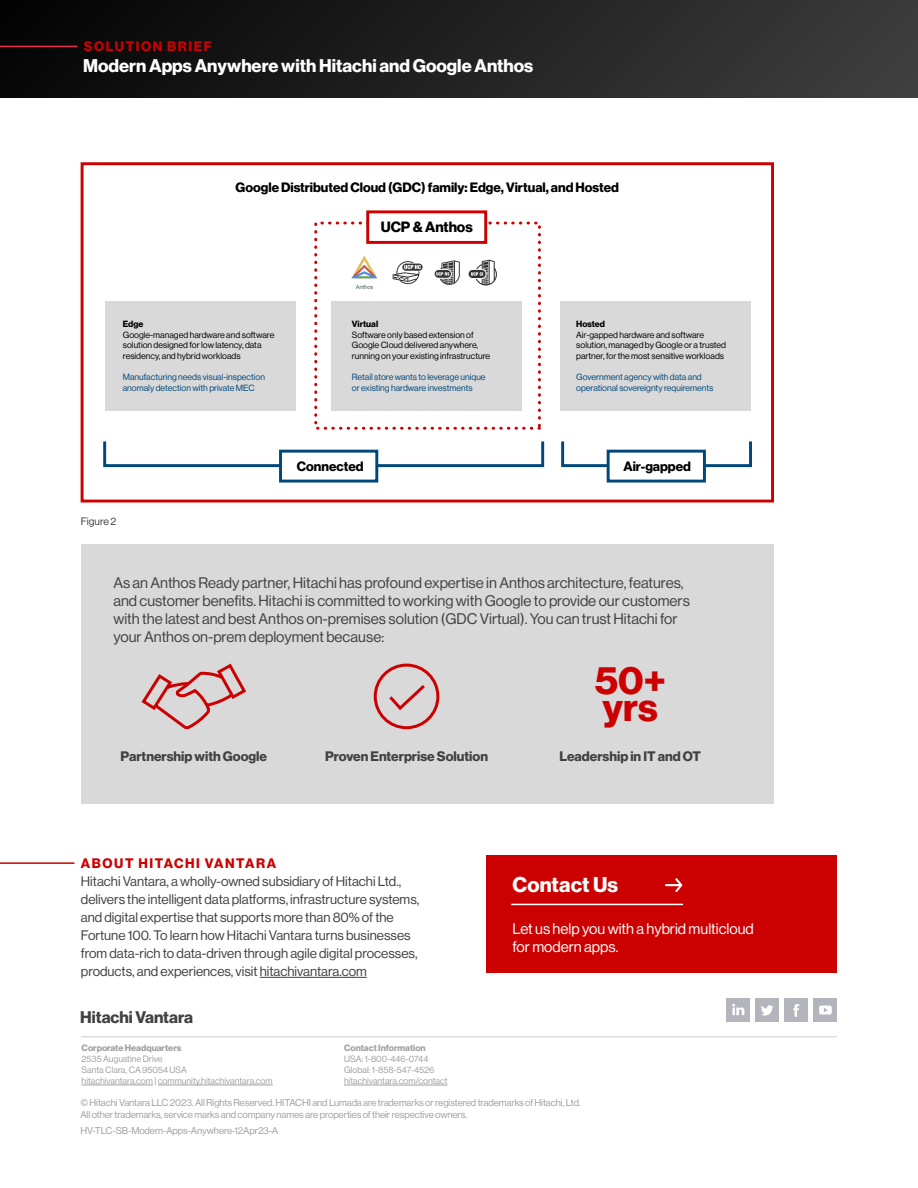
<style>
.page{position:relative;width:918px;height:1188px;background:#fff}
.page>*{position:absolute;margin:0;border:0;box-sizing:border-box;transform-origin:0 0}
.t1{font:39px "N Haas Grotesk DS Pro 75 Bd";color:#c00}
.t2{font:21px "N Haas Grotesk DS Pro 75 Bd";letter-spacing:.005em;color:#fff}
.t3{font:18px "N Haas Grotesk DS Pro 75 Bd";color:#fff}
.t4{font:16.5px "N Haas Grotesk DS Pro 75 Bd";color:#414141}
.t5{font:15px/18px "N Haas Grotesk DS Pro 55 Rg";color:#414141}
.t6{font:15px/18px "N Haas Grotesk DS Pro 55 Rg";color:#fff}
.t7{font:14.55px "N Haas Grotesk DS Pro 75 Bd";color:#000}
.t8{font:13.5px/18px "N Haas Grotesk DS Pro 55 Rg";color:#414141}
.t9{font:13.5px "N Haas Grotesk DS Pro 75 Bd";color:#414141}
.t10{font:13.5px "N Haas Grotesk DS Pro 75 Bd";letter-spacing:.115em;color:#c00}
.t11{font:13.35px "N Haas Grotesk DS Pro 75 Bd";color:#000}
.t12{font:10.5px "N Haas Grotesk DS Pro 55 Rg";color:#414141}
.t13{font:9.75px/12px "N Haas Grotesk DS Pro 55 Rg";letter-spacing:-.01em;color:#a0a0a0}
.t14{font:9px/10.8px "N Haas Grotesk DS Pro 55 Rg";color:#a0a0a0}
.t15{font:9px "N Haas Grotesk DS Pro 75 Bd";color:#a0a0a0}
.t16{font:8.85px/10.5px "N Haas Grotesk DS Pro 55 Rg";color:#000}
.t17{font:8.85px/10.5px "N Haas Grotesk DS Pro 55 Rg";color:#00477b}
.t18{font:8.85px "N Haas Grotesk DS Pro 75 Bd";color:#000}
</style>
<div class="page">
<div style="left:0;top:0;width:918px;height:98px;background:linear-gradient(to right,#040404,#3d3d3d)"></div>
<hr style="left:81px;top:1036px;width:756px;height:1px;background:#d0d0d0">
<div style="left:785px;top:999px;width:23px;height:23px;background:#b4b4bc"></div>
<svg style="left:793px;top:1004px;width:6px;height:13px"></svg>
<div style="left:726px;top:999px;width:24px;height:23px;background:#b4b4bc"></div>
<svg style="left:732px;top:1004px;width:12px;height:11px"></svg>
<div style="left:756px;top:999px;width:23px;height:23px;background:#b4b4bc"></div>
<svg style="left:761px;top:1005px;width:12px;height:11px"></svg>
<div style="left:814px;top:999px;width:23px;height:23px;background:#b4b4bc"></div>
<svg style="left:819px;top:1006px;width:13px;height:8px"></svg>
<hr style="left:0;top:46px;width:77px;height:1px;background:#ed2b4e">
<hr style="left:82px;top:1085px;width:71px;height:1px;background:#a0a0a0">
<hr style="left:158px;top:1085px;width:115px;height:1px;background:#a0a0a0">
<hr style="left:344px;top:1085px;width:103px;height:1px;background:#a0a0a0">
<div style="left:81px;top:544px;width:692px;height:260px;background:#d9d9d9"></div>
<hr style="left:0;top:862px;width:74px;height:2px;background:#c00">
<hr style="left:260px;top:977px;width:107px;height:1px;background:#414141">
<div style="left:486px;top:855px;width:351px;height:118px;background:#c00"></div>
<hr style="left:511px;top:904px;width:172px;height:1px;background:#fff">
<svg style="left:665px;top:878px;width:17px;height:14px"></svg>
<div style="left:81px;top:162px;width:693px;height:341px;border:3px solid #c00"></div>
<div style="left:105px;top:301px;width:191px;height:110px;background:#d9d9d9"></div>
<div style="left:331px;top:301px;width:191px;height:110px;background:#d9d9d9"></div>
<div style="left:560px;top:301px;width:191px;height:110px;background:#d9d9d9"></div>
<div style="left:561px;top:440px;width:191px;height:27px;border:3px solid #00477b"></div>
<div style="left:608px;top:451px;width:96px;height:30px;background:#fff"></div>
<div style="left:607px;top:450px;width:99px;height:33px;border:3px solid #00477b"></div>
<div style="left:314px;top:222px;width:227px;height:208px;border:3px dashed #c00"></div>
<div style="left:368px;top:212px;width:118px;height:30px;background:#fff"></div>
<div style="left:366px;top:210px;width:121px;height:34px;border:3px solid #c00"></div>
<svg style="left:393px;top:261px;width:30px;height:24px"></svg>
<svg style="left:469px;top:260px;width:28px;height:26px"></svg>
<img style="left:351px;top:256px;width:27px;height:34px">
<svg style="left:435px;top:260px;width:25px;height:25px"></svg>
<div style="left:103px;top:440px;width:441px;height:27px;border:3px solid #00477b"></div>
<div style="left:281px;top:451px;width:96px;height:30px;background:#fff"></div>
<div style="left:279px;top:450px;width:99px;height:33px;border:3px solid #00477b"></div>
<svg style="left:141px;top:663px;width:106px;height:67px"></svg>
<svg style="left:373px;top:663px;width:67px;height:67px"></svg>
<p class="t10" style="left:84px;top:38px;width:130px">SOLUTION BRIEF</p>
<h3 class="t3" style="left:83px;top:55px;width:452px">Modern Apps Anywhere with Hitachi and Google Anthos</h3>
<p class="t11" style="left:236px;top:179px;width:385px">Google Distributed Cloud (GDC) family: Edge, Virtual, and Hosted</p>
<p class="t7" style="left:381px;top:218px;width:94px">UCP &amp; Anthos</p>
<p class="t18" style="left:123px;top:319px;width:22px">Edge</p>
<p class="t16" style="left:123px;top:329px;width:153px">Google-managed hardware and software solution designed for low latency, data residency, and hybrid workloads</p>
<p class="t17" style="left:123px;top:372px;width:144px">Manufacturing needs visual-inspection anomaly detection with private MEC</p>
<p class="t18" style="left:352px;top:319px;width:28px">Virtual</p>
<p class="t16" style="left:352px;top:329px;width:140px">Software only based extension of<br>Google Cloud delivered anywhere, running on your existing infrastructure</p>
<p class="t17" style="left:352px;top:372px;width:135px">Retail store wants to leverage unique or existing hardware investments</p>
<p class="t12" style="left:81px;top:516px;width:37px">Figure 2</p>
<p class="t11" style="left:297px;top:458px;width:68px">Connected</p>
<p class="t18" style="left:576px;top:319px;width:30px">Hosted</p>
<p class="t16" style="left:576px;top:329px;width:151px">Air-gapped hardware and software solution, managed by Google or a trusted partner, for the most sensitive workloads</p>
<p class="t17" style="left:576px;top:372px;width:139px">Government agency with data and operational sovereignty requirements</p>
<p class="t11" style="left:623px;top:458px;width:69px">Air-gapped</p>
<p class="t5" style="left:113px;top:574px;width:578px">As an Anthos Ready partner, Hitachi has profound expertise in Anthos architecture, features, and customer benefits. Hitachi is committed to working with Google to provide our customers with the latest and best Anthos on-premises solution (GDC Virtual). You can trust Hitachi for your Anthos on-prem deployment because:</p>
<h1 class="t1" style="left:595px;top:657px;width:73px">50+</h1>
<h1 class="t1" style="left:603px;top:684px;width:57px">yrs</h1>
<p class="t9" style="left:121px;top:749px;width:148px">Partnership with Google</p>
<p class="t9" style="left:325px;top:749px;width:164px">Proven Enterprise Solution</p>
<p class="t9" style="left:560px;top:749px;width:143px">Leadership in IT and OT</p>
<p class="t10" style="left:81px;top:855px;width:197px">ABOUT HITACHI VANTARA</p>
<p class="t8" style="left:81px;top:872px;width:340px">Hitachi Vantara, a wholly-owned subsidiary of Hitachi Ltd., delivers the intelligent data platforms, infrastructure systems, and digital expertise that supports more than 80% of the Fortune 100. To learn how Hitachi Vantara turns businesses from data-rich to data-driven through agile digital processes, products, and experiences, visit hitachivantara.com</p>
<h2 class="t2" style="left:512px;top:872px;width:107px">Contact Us</h2>
<p class="t6" style="left:512px;top:920px;width:243px">Let us help you with a hybrid multicloud for modern apps.</p>
<p class="t4" style="left:80px;top:1008px;width:115px">Hitachi Vantara</p>
<p class="t15" style="left:82px;top:1043px;width:101px">Corporate Headquarters</p>
<p class="t14" style="left:82px;top:1054px;width:193px">2535 Augustine Drive<br>Santa Clara, CA 95054 USA<br>hitachivantara.com | community.hitachivantara.com</p>
<p class="t15" style="left:344px;top:1043px;width:83px">Contact Information</p>
<p class="t14" style="left:344px;top:1054px;width:105px">USA: 1-800-446-0744<br>Global: 1-858-547-4526 hitachivantara.com/contact</p>
<p class="t13" style="left:80px;top:1096px;width:502px">© Hitachi Vantara LLC 2023. All Rights Reserved. HITACHI and Lumada are trademarks or registered trademarks of Hitachi, Ltd.<br>All other trademarks, service marks and company names are properties of their respective owners.</p>
<p class="t13" style="left:80px;top:1125px;width:199px">HV-TLC-SB-Modern-Apps-Anywhere-12Apr23-A</p>
</div>
